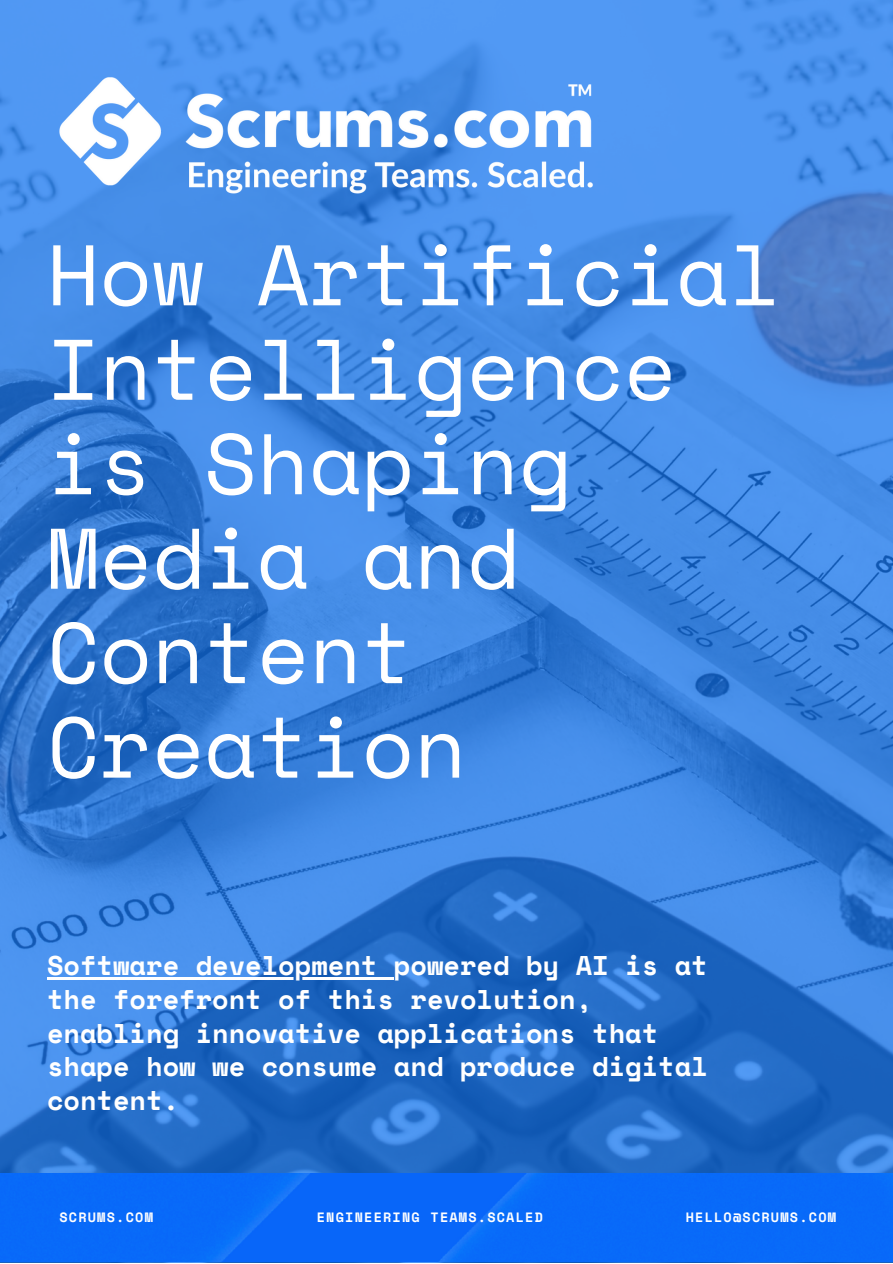
<style>
.page{position:relative;width:893px;height:1264px;background:#fff}
.page>*{position:absolute;margin:0;border:0;box-sizing:border-box;transform-origin:0 0}
.t1{font:85.65px/94.3px "Space Mono";color:#fff}
.t2{font:700 27px/33.8px "Space Mono";color:#fff}
.t3{font:700 13.5px "Space Mono";letter-spacing:.09em;color:#fff}
</style>
<div class="page">
<img style="left:0;top:0;width:892px;height:1262px">
<div style="left:0;top:1173px;width:892px;height:88px;background:#0869f9"></div>
<img style="left:59px;top:70px;width:535px;height:127px">
<hr style="left:47px;top:977px;width:347px;height:2px;background:#fff">
<p class="t1" style="left:47px;top:225px;width:735px">How Artificial<br>Intelligence is Shaping<br>Media and<br>Content<br>Creation</p>
<p class="t2" style="left:47px;top:947px;width:662px">Software development powered by AI is at the forefront of this revolution, enabling innovative applications that shape how we consume and produce digital content.</p>
<p class="t3" style="left:59px;top:1206px;width:95px">SCRUMS.COM</p>
<p class="t3" style="left:317px;top:1206px;width:228px">ENGINEERING TEAMS.SCALED</p>
<p class="t3" style="left:685px;top:1206px;width:152px">HELLO@SCRUMS.COM</p>
</div>
